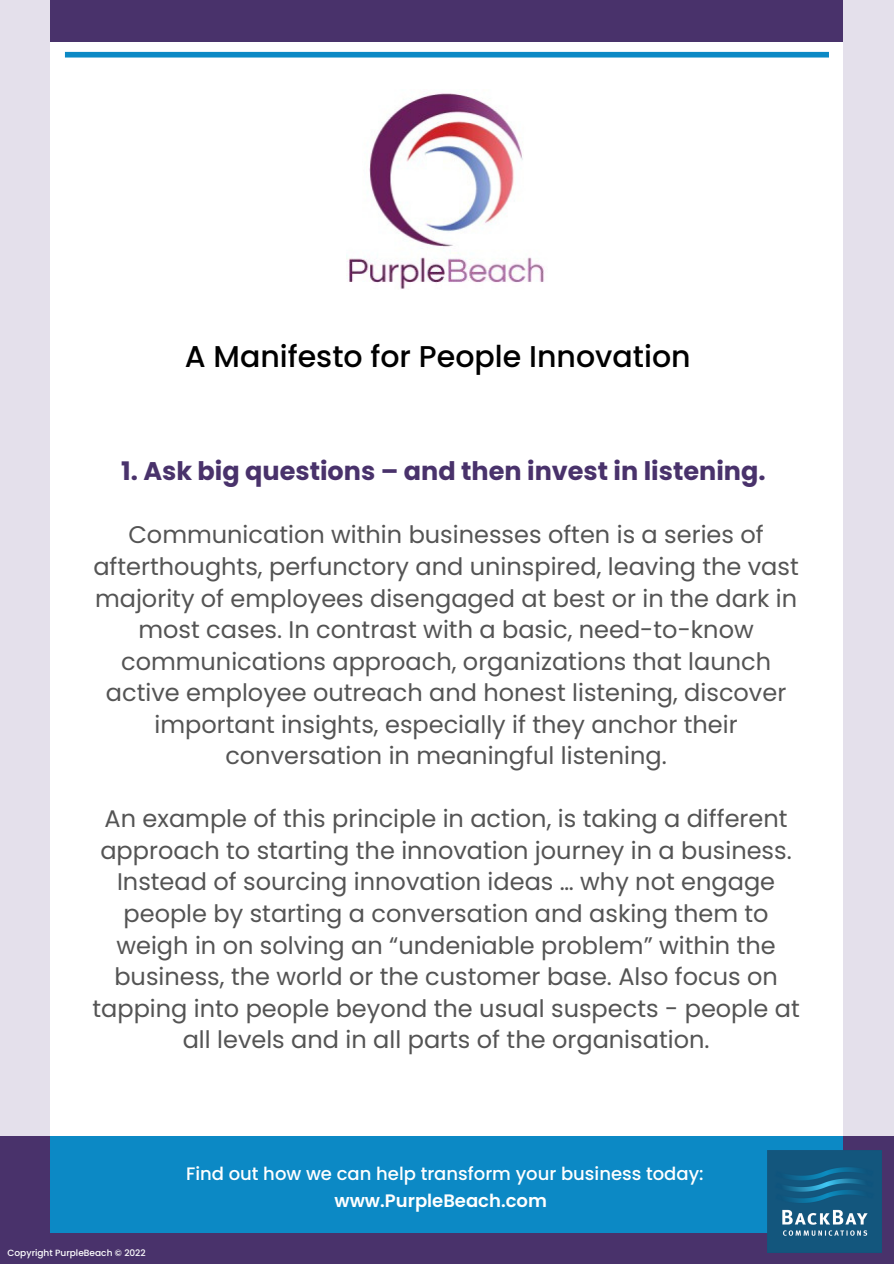
<style>
.page{position:relative;width:894px;height:1264px;background:#fff}
.page>*{position:absolute;margin:0;border:0;box-sizing:border-box;transform-origin:0 0}
.t1{font:500 30px "Poppins";color:#000}
.t2{font:700 25.5px "Poppins";color:#49326b}
.t3{font:24px/31.5px "Poppins";color:#545454;text-align:center}
.t4{font:500 18px "Poppins";color:#fff}
.t5{font:600 18px "Poppins";color:#fff}
.t6{font:500 9px "Poppins";color:#fff}
</style>
<div class="page">
<div style="left:0;top:0;width:893px;height:1263px;background:#e4e0eb"></div>
<div style="left:51px;top:42px;width:791px;height:1094px;background:#fff"></div>
<div style="left:0;top:1136px;width:893px;height:127px;background:#49326b"></div>
<div style="left:51px;top:1136px;width:791px;height:97px;background:#0c89c5"></div>
<div style="left:51px;top:0;width:791px;height:42px;background:#49326b"></div>
<img style="left:347px;top:93px;width:197px;height:197px">
<img style="left:767px;top:1150px;width:114px;height:102px">
<div style="left:65px;top:52px;width:763px;height:6px;background:#0c89c5"></div>
<p class="t1" style="left:185px;top:336px;width:507px">A Manifesto for People Innovation</p>
<p class="t2" style="left:121px;top:453px;width:645px">1. Ask big questions – and then invest in listening.</p>
<p class="t3" style="left:93px;top:519px;width:706px">Communication within businesses often is a series of afterthoughts, perfunctory and uninspired, leaving the vast majority of employees disengaged at best or in the dark in most cases. In contrast with a basic, need-to-know communications approach, organizations that launch active employee outreach and honest listening, discover important insights, especially if they anchor their conversation in meaningful listening.</p>
<p class="t3" style="left:92px;top:803px;width:708px">An example of this principle in action, is taking a different approach to starting the innovation journey in a business.<br>Instead of sourcing innovation ideas … why not engage people by starting a conversation and asking them to weigh in on solving an “undeniable problem” within the business, the world or the customer base. Also focus on tapping into people beyond the usual suspects - people at all levels and in all parts of the organisation.</p>
<p class="t4" style="left:186px;top:1160px;width:519px">Find out how we can help transform your business today:</p>
<p class="t6" style="left:8px;top:1246px;width:139px">Copyright PurpleBeach © 2022</p>
<p class="t5" style="left:334px;top:1188px;width:214px">www.PurpleBeach.com</p>
</div>
